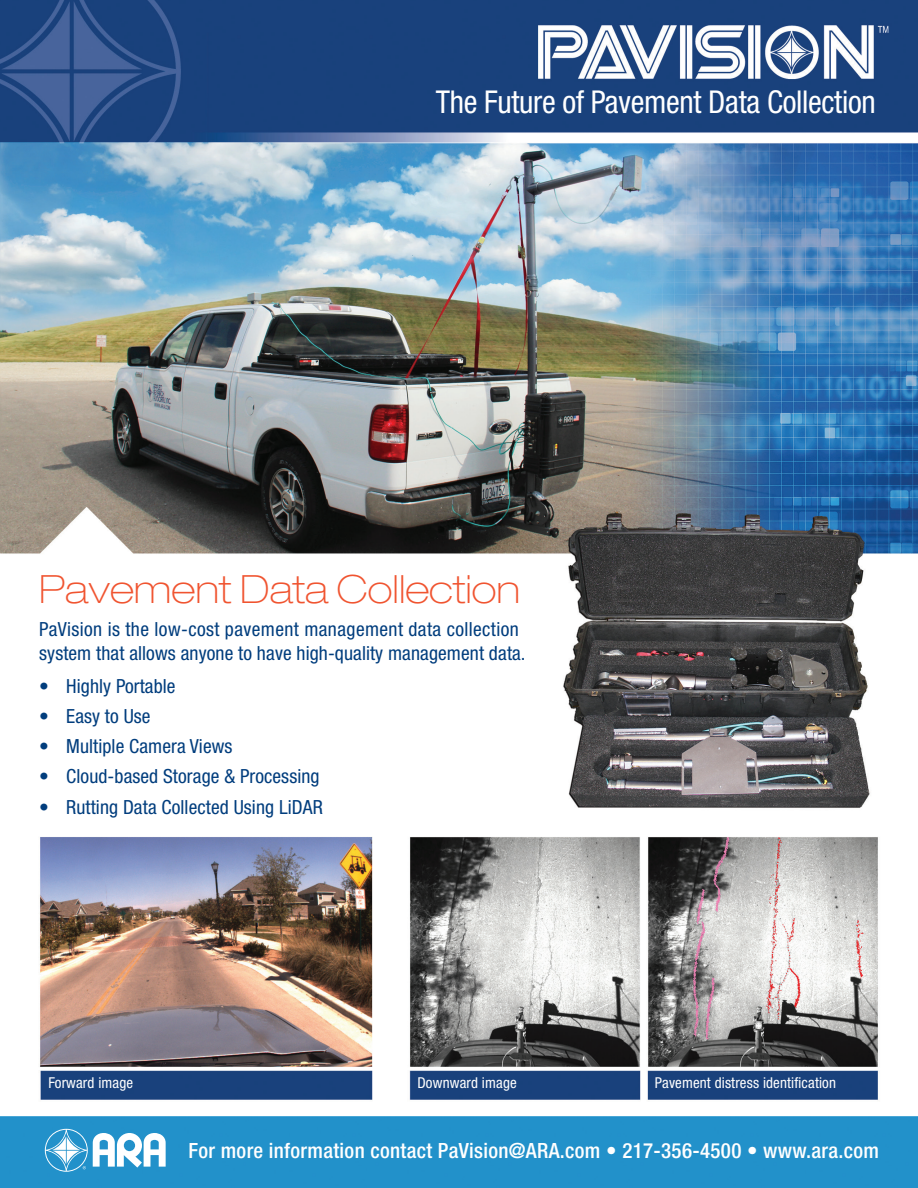
<style>
.page{position:relative;width:918px;height:1188px;background:#fff}
.page>*{position:absolute;margin:0;border:0;box-sizing:border-box;transform-origin:0 0}
.t1{font:100 expanded 39px "Helvetica Neue LT Std";color:#f05430}
.t2{font:condensed 31.5px "Helvetica Neue LT Std";letter-spacing:-.01em;color:#fff}
.t3{font:500 condensed 21px "Helvetica Neue LT Std";letter-spacing:.015em;color:#fff}
.t4{font:condensed 19.5px/24px "Helvetica Neue LT Std";letter-spacing:.005em;color:#013d7d}
.t5{font:condensed 15px "Helvetica Neue LT Std";letter-spacing:.01em;color:#fff}
</style>
<div class="page">
<img style="left:0;top:0;width:918px;height:1188px">
<svg style="left:45px;top:1129px;width:121px;height:43px"></svg>
<p class="t2" style="left:436px;top:84px;width:441px">The Future of Pavement Data Collection</p>
<p class="t1" style="left:39px;top:566px;width:483px">Pavement Data Collection</p>
<p class="t4" style="left:39px;top:617px;width:488px">PaVision is the low-cost pavement management data collection system that allows anyone to have high-quality management data.</p>
<p class="t4" style="left:39px;top:674px;width:138px">• Highly Portable</p>
<p class="t4" style="left:39px;top:704px;width:113px">• Easy to Use</p>
<p class="t4" style="left:39px;top:734px;width:195px">• Multiple Camera Views</p>
<p class="t4" style="left:39px;top:764px;width:282px">• Cloud-based Storage &amp; Processing</p>
<p class="t4" style="left:39px;top:795px;width:285px">• Rutting Data Collected Using LiDAR</p>
<p class="t5" style="left:48px;top:1074px;width:86px">Forward image</p>
<p class="t5" style="left:417px;top:1074px;width:101px">Downward image</p>
<p class="t5" style="left:655px;top:1074px;width:183px">Pavement distress identification</p>
<p class="t3" style="left:188px;top:1138px;width:692px">For more information contact PaVision@ARA.com • 217-356-4500 • www.ara.com</p>
</div>
